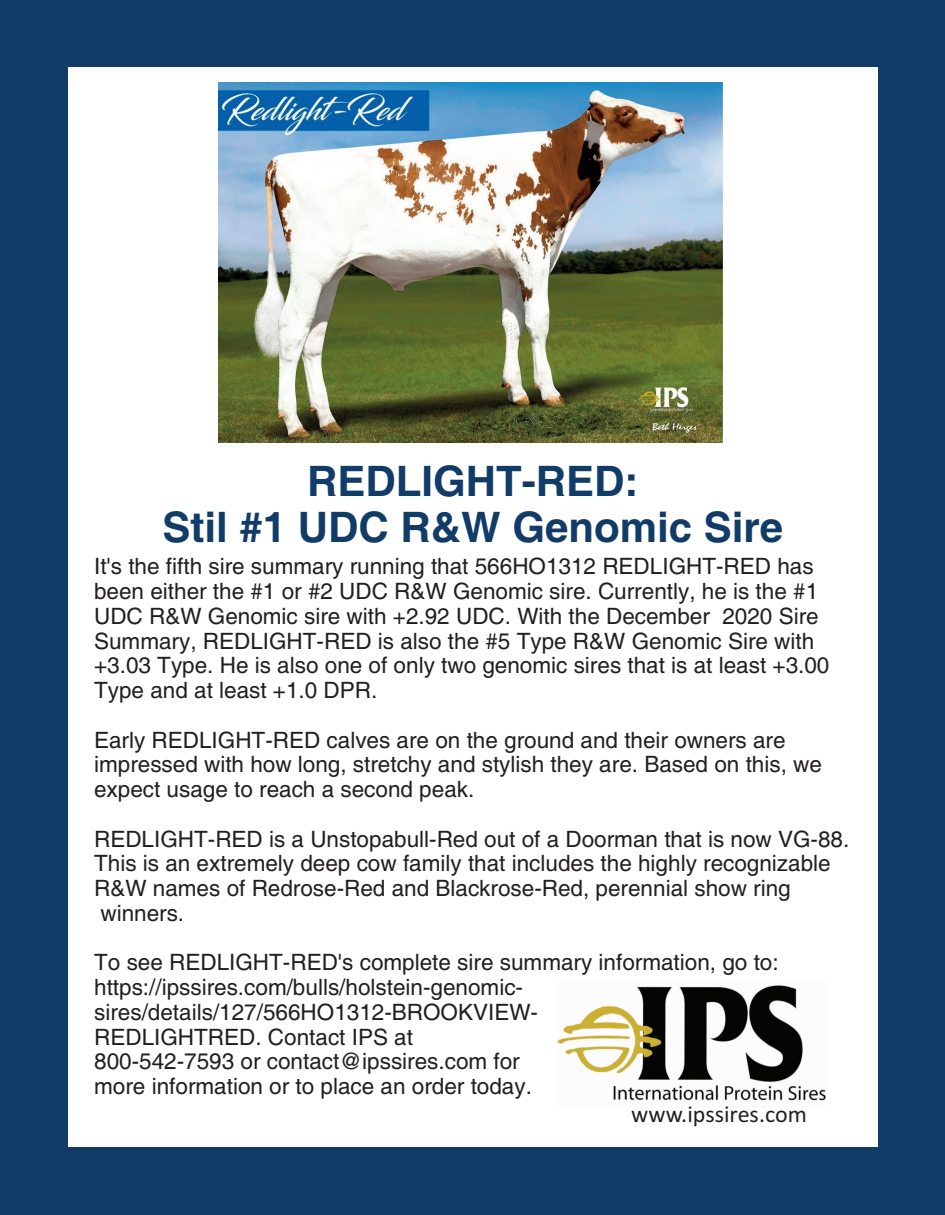
<style>
.page{position:relative;width:945px;height:1215px;background:#123c68}
.page>*{position:absolute;margin:0;border:0;box-sizing:border-box;transform-origin:0 0}
.t1{font:700 42px/46.2px "Helvetica";color:#123c68;text-align:center}
.t2{font:24px "Calibri";color:#231f20}
.t3{font:22.5px/24.8px "Helvetica";color:#231f20}
</style>
<div class="page">
<div style="left:68px;top:68px;width:810px;height:1080px;background:#fff"></div>
<img style="left:558px;top:985px;width:268px;height:116px">
<img style="left:219px;top:83px;width:503px;height:360px">
<h1 class="t1" style="left:162px;top:459px;width:622px">REDLIGHT-RED:<br>Stil #1 UDC R&amp;W Genomic Sire</h1>
<p class="t3" style="left:94px;top:554px;width:737px">It's the fifth sire summary running that 566HO1312 REDLIGHT-RED has been either the #1 or #2 UDC R&amp;W Genomic sire. Currently, he is the #1<br>UDC R&amp;W Genomic sire with +2.92 UDC. With the December 2020 Sire Summary, REDLIGHT-RED is also the #5 Type R&amp;W Genomic Sire with +3.03 Type. He is also one of only two genomic sires that is at least +3.00<br>Type and at least +1.0 DPR.</p>
<p class="t3" style="left:94px;top:728px;width:729px">Early REDLIGHT-RED calves are on the ground and their owners are impressed with how long, stretchy and stylish they are. Based on this, we expect usage to reach a second peak.</p>
<p class="t3" style="left:94px;top:827px;width:757px">REDLIGHT-RED is a Unstopabull-Red out of a Doorman that is now VG-88.<br>This is an extremely deep cow family that includes the highly recognizable R&amp;W names of Redrose-Red and Blackrose-Red, perennial show ring winners.</p>
<p class="t3" style="left:94px;top:950px;width:686px">To see REDLIGHT-RED's complete sire summary information, go to: https://ipssires.com/bulls/holstein-genomic&shy;sires/details/127/566HO1312-BROOKVIEW-<br>REDLIGHTRED. Contact IPS at<br>800-542-7593 or contact@ipssires.com for<br>more information or to place an order today.</p>
<p class="t2" style="left:631px;top:1100px;width:177px">www.ipssires.com</p>
</div>
